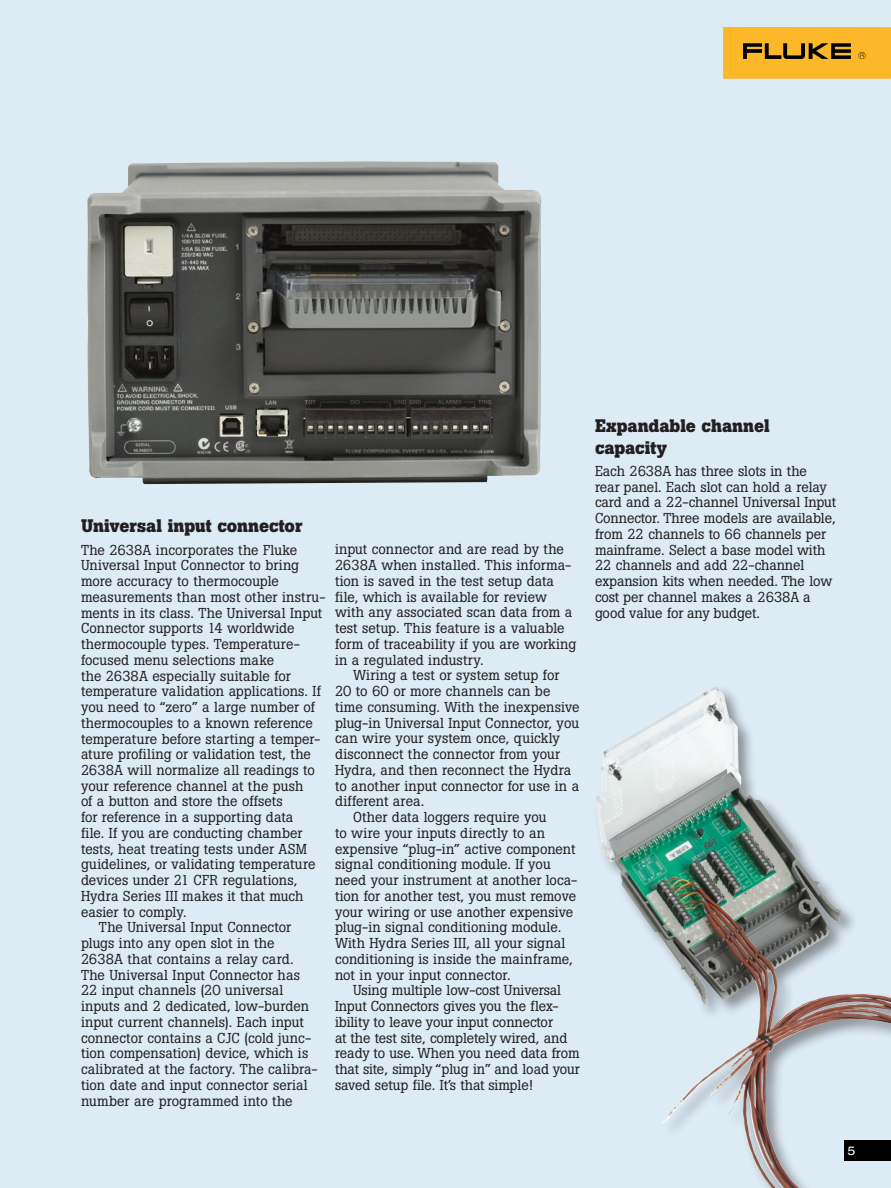
<style>
.page{position:relative;width:891px;height:1188px;background:#ddebf5}
.page>*{position:absolute;margin:0;border:0;box-sizing:border-box;transform-origin:0 0}
.t1{font:700 18px/21.6px "Boton Pro";color:#231f20}
.t2{font:14.25px/15.8px "Boton Pro";letter-spacing:-.005em;color:#231f20}
.t3{font:14.25px "Boton Pro";letter-spacing:.015em;color:#231f20}
.t4{font:100 expanded 12px "Helvetica Neue LT Pro";color:#fff}
</style>
<div class="page">
<div style="left:592px;top:684px;width:299px;height:504px;background:#231f20;opacity:.45"></div>
<img style="left:595px;top:687px;width:165px;height:437px">
<img style="left:87px;top:161px;width:454px;height:323px">
<div style="left:723px;top:27px;width:168px;height:52px;background:#fcb828"></div>
<svg style="left:743px;top:43px;width:108px;height:16px"></svg>
<svg style="left:858px;top:52px;width:8px;height:7px"></svg>
<p class="t1" style="left:81px;top:515px;width:223px">Universal input connector</p>
<p class="t2" style="left:81px;top:542px;width:218px">The 2638A incorporates the Fluke</p>
<p class="t2" style="left:81px;top:557px;width:219px">Universal Input Connector to bring</p>
<p class="t2" style="left:81px;top:573px;width:200px">more accuracy to thermocouple</p>
<p class="t2" style="left:81px;top:589px;width:246px">measurements than most other instru-</p>
<p class="t2" style="left:81px;top:605px;width:243px">ments in its class. The Universal Input</p>
<p class="t2" style="left:81px;top:620px;width:215px">Connector supports 14 worldwide</p>
<p class="t2" style="left:81px;top:636px;width:221px">thermocouple types. Temperature-</p>
<p class="t2" style="left:81px;top:652px;width:195px">focused menu selections make</p>
<p class="t2" style="left:81px;top:668px;width:211px">the 2638A especially suitable for</p>
<p class="t2" style="left:81px;top:683px;width:241px">temperature validation applications. If</p>
<p class="t2" style="left:81px;top:699px;width:236px">you need to “zero” a large number of</p>
<p class="t2" style="left:81px;top:715px;width:233px">thermocouples to a known reference</p>
<p class="t2" style="left:81px;top:731px;width:241px">temperature before starting a temper-</p>
<p class="t2" style="left:81px;top:746px;width:231px">ature profiling or validation test, the</p>
<p class="t2" style="left:81px;top:762px;width:235px">2638A will normalize all readings to</p>
<p class="t2" style="left:81px;top:778px;width:224px">your reference channel at the push</p>
<p class="t2" style="left:81px;top:794px;width:203px">of a button and store the offsets</p>
<p class="t2" style="left:81px;top:809px;width:214px">for reference in a supporting data</p>
<p class="t2" style="left:81px;top:825px;width:223px">file. If you are conducting chamber</p>
<p class="t2" style="left:81px;top:841px;width:228px">tests, heat treating tests under ASM</p>
<p class="t2" style="left:81px;top:857px;width:236px">guidelines, or validating temperature</p>
<p class="t2" style="left:81px;top:872px;width:218px">devices under 21 CFR regulations,</p>
<p class="t2" style="left:81px;top:888px;width:224px">Hydra Series III makes it that much</p>
<p class="t2" style="left:81px;top:904px;width:107px">easier to comply.</p>
<p class="t2" style="left:99px;top:920px;width:194px">The Universal Input Connector</p>
<p class="t2" style="left:81px;top:935px;width:195px">plugs into any open slot in the</p>
<p class="t2" style="left:81px;top:951px;width:214px">2638A that contains a relay card.</p>
<p class="t2" style="left:81px;top:967px;width:220px">The Universal Input Connector has</p>
<p class="t2" style="left:81px;top:983px;width:204px">22 input channels (20 universal</p>
<p class="t2" style="left:81px;top:998px;width:230px">inputs and 2 dedicated, low-burden</p>
<p class="t2" style="left:81px;top:1014px;width:225px">input current channels). Each input</p>
<p class="t2" style="left:81px;top:1030px;width:232px">connector contains a CJC (cold junc-</p>
<p class="t2" style="left:81px;top:1046px;width:229px">tion compensation) device, which is</p>
<p class="t2" style="left:81px;top:1061px;width:238px">calibrated at the factory. The calibra-</p>
<p class="t2" style="left:81px;top:1077px;width:228px">tion date and input connector serial</p>
<p class="t2" style="left:81px;top:1093px;width:213px">number are programmed into the</p>
<p class="t2" style="left:335px;top:542px;width:243px">input connector and are read by the 2638A when installed. This informa&shy;tion is saved in the test setup data file, which is available for review with any associated scan data from a test setup. This feature is a valuable form of traceability if you are working in a regulated industry.</p>
<p class="t2" style="left:353px;top:668px;width:208px">Wiring a test or system setup for</p>
<p class="t2" style="left:335px;top:683px;width:217px">20 to 60 or more channels can be</p>
<p class="t2" style="left:335px;top:699px;width:246px">time consuming. With the inexpensive</p>
<p class="t2" style="left:335px;top:715px;width:246px">plug-in Universal Input Connector, you</p>
<p class="t3" style="left:335px;top:729px;width:227px">can wire your system once, quickly</p>
<p class="t2" style="left:335px;top:746px;width:227px">disconnect the connector from your</p>
<p class="t2" style="left:335px;top:762px;width:238px">Hydra, and then reconnect the Hydra</p>
<p class="t2" style="left:335px;top:778px;width:246px">to another input connector for use in a</p>
<p class="t2" style="left:335px;top:794px;width:91px">different area.</p>
<p class="t2" style="left:353px;top:809px;width:195px">Other data loggers require you</p>
<p class="t2" style="left:335px;top:825px;width:212px">to wire your inputs directly to an</p>
<p class="t2" style="left:335px;top:841px;width:242px">expensive “plug-in” active component</p>
<p class="t2" style="left:335px;top:857px;width:217px">signal conditioning module. If you</p>
<p class="t2" style="left:335px;top:872px;width:244px">need your instrument at another loca-</p>
<p class="t2" style="left:335px;top:888px;width:243px">tion for another test, you must remove</p>
<p class="t2" style="left:335px;top:904px;width:240px">your wiring or use another expensive</p>
<p class="t2" style="left:335px;top:920px;width:228px">plug-in signal conditioning module.</p>
<p class="t2" style="left:335px;top:935px;width:232px">With Hydra Series III, all your signal</p>
<p class="t3" style="left:335px;top:950px;width:239px">conditioning is inside the mainframe,</p>
<p class="t2" style="left:335px;top:967px;width:177px">not in your input connector.</p>
<p class="t2" style="left:353px;top:982px;width:210px">Using multiple low-cost Universal</p>
<p class="t2" style="left:335px;top:998px;width:225px">Input Connectors gives you the flex-</p>
<p class="t2" style="left:335px;top:1014px;width:220px">ibility to leave your input connector</p>
<p class="t2" style="left:335px;top:1030px;width:234px">at the test site, completely wired, and</p>
<p class="t2" style="left:335px;top:1045px;width:246px">ready to use. When you need data from</p>
<p class="t2" style="left:335px;top:1061px;width:247px">that site, simply “plug in” and load your</p>
<p class="t2" style="left:335px;top:1077px;width:199px">saved setup file. It’s that simple!</p>
<p class="t1" style="left:595px;top:415px;width:176px">Expandable channel capacity</p>
<p class="t2" style="left:595px;top:463px;width:243px">Each 2638A has three slots in the<br>rear panel. Each slot can hold a relay card and a 22-channel Universal Input Connector. Three models are available, from 22 channels to 66 channels per mainframe. Select a base model with 22 channels and add 22-channel expansion kits when needed. The low cost per channel makes a 2638A a good value for any budget.</p>
<p class="t4" style="left:848px;top:1143px;width:9px">5</p>
</div>
